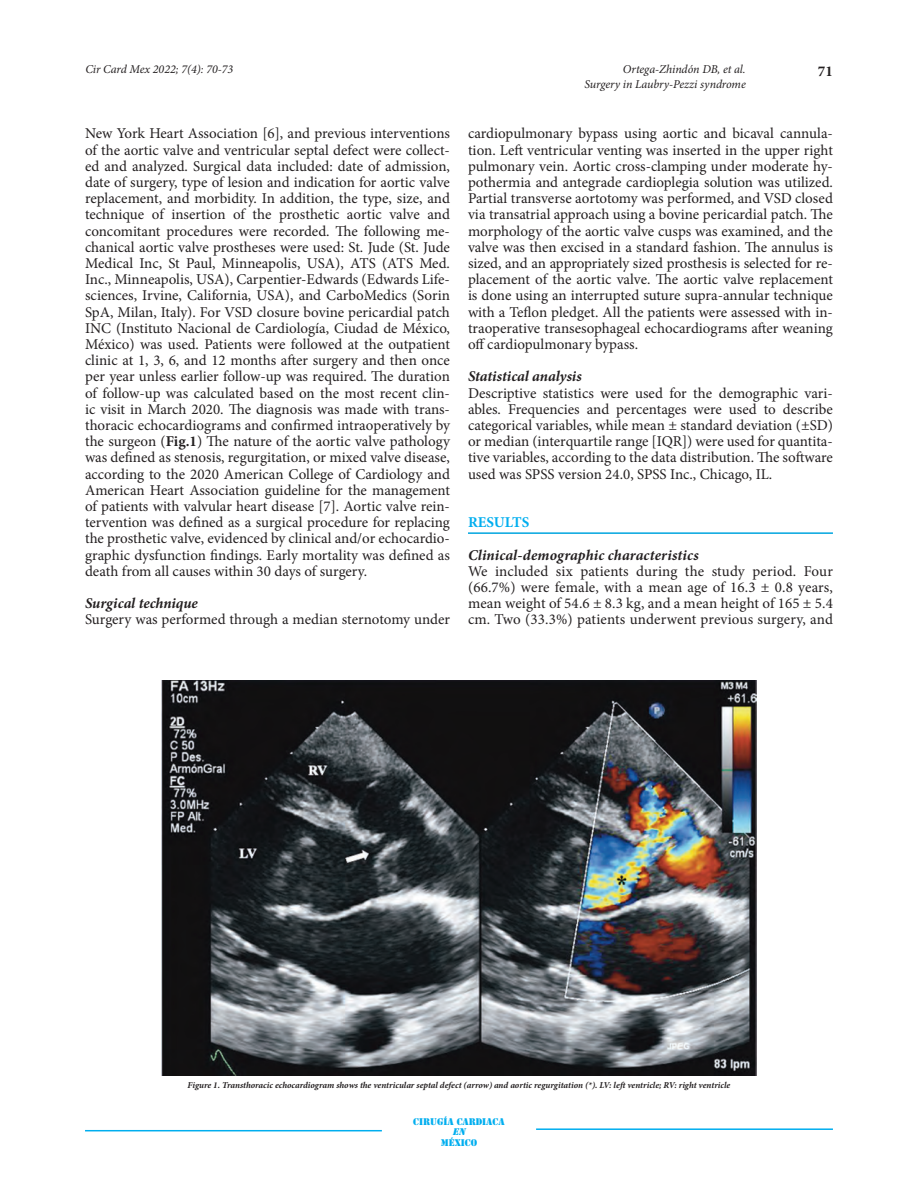
<style>
.page{position:relative;width:918px;height:1188px;background:#fff}
.page>*{position:absolute;margin:0;border:0;box-sizing:border-box;transform-origin:0 0}
.t1{font:15px/16.2px "Minion Pro";color:#231f20;text-align:justify}
.t2{font:italic 700 15px "Minion Pro";color:#231f20}
.t3{font:700 15px "Minion Pro";color:#00aeef}
.t4{font:700 15px "Minion Pro";color:#231f20}
.t5{font:italic 12px/15px "Minion Pro";letter-spacing:-.005em;color:#231f20;text-align:right}
.t6{font:italic 700 9px "Minion Pro";letter-spacing:-.005em;color:#231f20}
.t7{font:9px "Stencil Std";color:#00aeef}
.t8{font:italic 9px "Stencil Std";color:#00aeef}
.s1{font-weight:700}
</style>
<div class="page">
<hr style="left:85px;top:1130px;width:297px;height:1px;background:#00aeef">
<hr style="left:536px;top:1128px;width:297px;height:2px;background:#00aeef">
<hr style="left:468px;top:532px;width:365px;height:2px;background:#00a5df">
<img style="left:161px;top:681px;width:596px;height:394px">
<p class="t5" style="left:85px;top:62px;width:149px">Cir Card Mex 2022; 7(4): 70-73</p>
<p class="t5" style="left:584px;top:62px;width:163px">Ortega-Zhindón DB, et al.<br>Surgery in Laubry-Pezzi syndrome</p>
<p class="t4" style="left:818px;top:60px;width:16px">71</p>
<p class="t1" style="left:85px;top:126px;width:366px">New York Heart Association [6], and previous interventions of the aortic valve and ventricular septal defect were collect&shy;ed and analyzed. Surgical data included: date of admission, date of surgery, type of lesion and indication for aortic valve replacement, and morbidity. In addition, the type, size, and technique of insertion of the prosthetic aortic valve and concomitant procedures were recorded. The following me&shy;chanical aortic valve prostheses were used: St. Jude (St. Jude Medical Inc, St Paul, Minneapolis, USA), ATS (ATS Med.<br>Inc., Minneapolis, USA), Carpentier-Edwards (Edwards Life&shy;sciences, Irvine, California, USA), and CarboMedics (Sorin SpA, Milan, Italy). For VSD closure bovine pericardial patch INC (Instituto Nacional de Cardiología, Ciudad de México, México) was used. Patients were followed at the outpatient clinic at 1, 3, 6, and 12 months after surgery and then once per year unless earlier follow-up was required. The duration of follow-up was calculated based on the most recent clin&shy;ic visit in March 2020. The diagnosis was made with trans&shy;thoracic echocardiograms and confirmed intraoperatively by the surgeon (<span class="s1">Fig.1</span>) The nature of the aortic valve pathology was defined as stenosis, regurgitation, or mixed valve disease, according to the 2020 American College of Cardiology and American Heart Association guideline for the management of patients with valvular heart disease [7]. Aortic valve rein&shy;tervention was defined as a surgical procedure for replacing the prosthetic valve, evidenced by clinical and/or echocardio&shy;graphic dysfunction findings. Early mortality was defined as death from all causes within 30 days of surgery.</p>
<p class="t2" style="left:85px;top:593px;width:114px">Surgical technique</p>
<p class="t1" style="left:85px;top:612px;width:366px">Surgery was performed through a median sternotomy under</p>
<p class="t1" style="left:468px;top:126px;width:366px">cardiopulmonary bypass using aortic and bicaval cannula&shy;tion. Left ventricular venting was inserted in the upper right pulmonary vein. Aortic cross-clamping under moderate hy&shy;pothermia and antegrade cardioplegia solution was utilized.<br>Partial transverse aortotomy was performed, and VSD closed via transatrial approach using a bovine pericardial patch. The morphology of the aortic valve cusps was examined, and the valve was then excised in a standard fashion. The annulus is sized, and an appropriately sized prosthesis is selected for re&shy;placement of the aortic valve. The aortic valve replacement is done using an interrupted suture supra-annular technique with a Teflon pledget. All the patients were assessed with in&shy;traoperative transesophageal echocardiograms after weaning off cardiopulmonary bypass.</p>
<p class="t2" style="left:468px;top:366px;width:115px">Statistical analysis</p>
<p class="t1" style="left:468px;top:385px;width:366px">Descriptive statistics were used for the demographic vari&shy;ables. Frequencies and percentages were used to describe categorical variables, while mean ± standard deviation (±SD) or median (interquartile range [IQR]) were used for quantita&shy;tive variables, according to the data distribution. The software used was SPSS version 24.0, SPSS Inc., Chicago, IL.</p>
<p class="t3" style="left:468px;top:512px;width:63px">RESULTS</p>
<p class="t2" style="left:468px;top:544px;width:232px">Clinical-demographic characteristics</p>
<p class="t1" style="left:468px;top:563px;width:367px">We included six patients during the study period. Four (66.7%) were female, with a mean age of 16.3 ± 0.8 years, mean weight of 54.6 ± 8.3 kg, and a mean height of 165 ± 5.4 cm. Two (33.3%) patients underwent previous surgery, and</p>
<p class="t6" style="left:188px;top:1079px;width:544px">Figure 1. Transthoracic echocardiogram shows the ventricular septal defect (arrow) and aortic regurgitation (*). LV: left ventricle; RV: right ventricle</p>
<p class="t7" style="left:413px;top:1115px;width:93px">CIRUGÍA CARDIACA</p>
<p class="t8" style="left:453px;top:1126px;width:17px">EN</p>
<p class="t7" style="left:441px;top:1137px;width:38px">MÉXICO</p>
</div>
